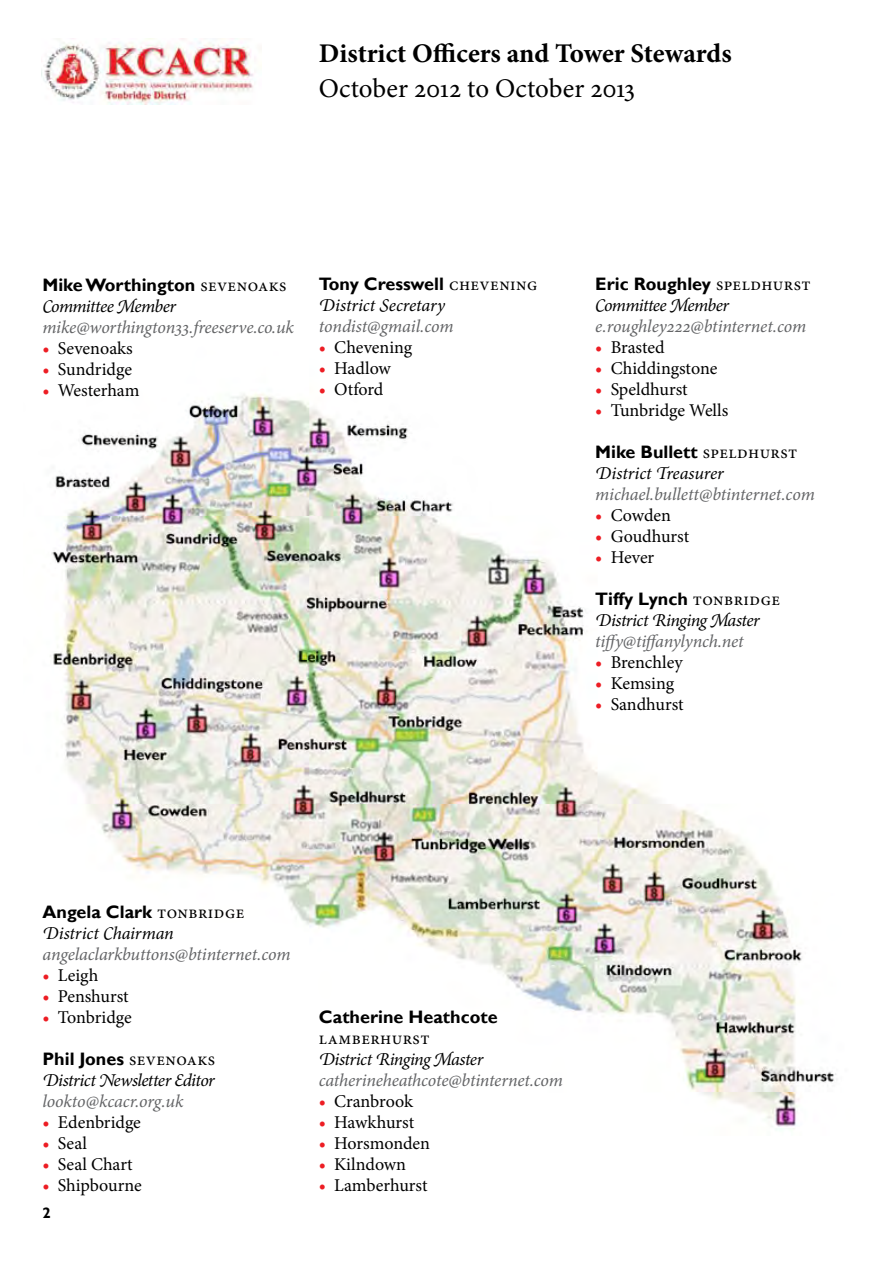
<style>
.page{position:relative;width:893px;height:1263px;background:#fff}
.page>*{position:absolute;margin:0;border:0;box-sizing:border-box;transform-origin:0 0}
.t1{font:700 27px "Minion Pro";color:#000}
.t2{font:27px "Minion Pro";color:#000}
.t3{font:18px "Minion Pro";color:#000}
.t4{font:italic 18px "Minion Pro";letter-spacing:-.01em;color:#636466}
.t5{font:700 18px "Gill Sans";color:#000}
.t6{font:italic 18px "Minion Pro";letter-spacing:-.025em;color:#000}
.t7{font:italic 18px "Minion Pro";letter-spacing:-.005em;color:#000}
.t8{font:18px "Minion Pro";letter-spacing:.025em;color:#000}
.t9{font:700 15px "Gill Sans";color:#000}
.s1{font-family:"Minion Pro";font-weight:400}
.s2{font-weight:700;color:#ed1d24}
</style>
<div class="page">
<img style="left:51px;top:393px;width:786px;height:737px">
<img style="left:43px;top:38px;width:211px;height:66px">
<h1 class="t1" style="left:319px;top:35px;width:414px">District Officers and Tower Stewards</h1>
<h1 class="t2" style="left:319px;top:70px;width:318px">October 2012 to October 2013</h1>
<p class="t5" style="left:43px;top:274px;width:246px">Mike Worthington <span class="s1">sevenoaks</span></p>
<p class="t6" style="left:43px;top:294px;width:136px">Committee Member</p>
<p class="t4" style="left:43px;top:315px;width:253px">mike@worthington33.freeserve.co.uk</p>
<p class="t3" style="left:43px;top:336px;width:92px"><span class="s2">•</span> Sevenoaks</p>
<p class="t3" style="left:43px;top:357px;width:91px"><span class="s2">•</span> Sundridge</p>
<p class="t3" style="left:43px;top:378px;width:98px"><span class="s2">•</span> Westerham</p>
<p class="t5" style="left:319px;top:273px;width:220px">Tony Cresswell <span class="s1">chevening</span></p>
<p class="t7" style="left:319px;top:292px;width:129px">District Secretary</p>
<p class="t4" style="left:319px;top:313px;width:136px">tondist@gmail.com</p>
<p class="t3" style="left:319px;top:335px;width:95px"><span class="s2">•</span> Chevening</p>
<p class="t3" style="left:319px;top:356px;width:74px"><span class="s2">•</span> Hadlow</p>
<p class="t3" style="left:319px;top:377px;width:66px"><span class="s2">•</span> Otford</p>
<p class="t5" style="left:595px;top:273px;width:217px">Eric Roughley <span class="s1">speldhurst</span></p>
<p class="t6" style="left:595px;top:292px;width:136px">Committee Member</p>
<p class="t4" style="left:595px;top:313px;width:212px">e.roughley222@btinternet.com</p>
<p class="t3" style="left:595px;top:335px;width:71px"><span class="s2">•</span> Brasted</p>
<p class="t3" style="left:595px;top:356px;width:124px"><span class="s2">•</span> Chiddingstone</p>
<p class="t3" style="left:595px;top:377px;width:94px"><span class="s2">•</span> Speldhurst</p>
<p class="t3" style="left:595px;top:398px;width:135px"><span class="s2">•</span> Tunbridge Wells</p>
<p class="t5" style="left:595px;top:441px;width:204px">Mike Bullett <span class="s1">speldhurst</span></p>
<p class="t7" style="left:595px;top:461px;width:130px">District Treasurer</p>
<p class="t4" style="left:595px;top:482px;width:221px">michael.bullett@btinternet.com</p>
<p class="t3" style="left:595px;top:503px;width:77px"><span class="s2">•</span> Cowden</p>
<p class="t3" style="left:595px;top:524px;width:95px"><span class="s2">•</span> Goudhurst</p>
<p class="t3" style="left:595px;top:545px;width:61px"><span class="s2">•</span> Hever</p>
<p class="t5" style="left:595px;top:588px;width:186px">Tiffy Lynch <span class="s1">tonbridge</span></p>
<p class="t6" style="left:595px;top:608px;width:166px">District Ringing Master</p>
<p class="t4" style="left:595px;top:629px;width:150px">tiffy@tiffanylynch.net</p>
<p class="t3" style="left:595px;top:650px;width:89px"><span class="s2">•</span> Brenchley</p>
<p class="t3" style="left:595px;top:671px;width:80px"><span class="s2">•</span> Kemsing</p>
<p class="t3" style="left:595px;top:692px;width:90px"><span class="s2">•</span> Sandhurst</p>
<p class="t5" style="left:43px;top:901px;width:203px">Angela Clark <span class="s1">tonbridge</span></p>
<p class="t7" style="left:43px;top:921px;width:133px">District Chairman</p>
<p class="t4" style="left:43px;top:942px;width:250px">angelaclarkbuttons@btinternet.com</p>
<p class="t3" style="left:43px;top:963px;width:57px"><span class="s2">•</span> Leigh</p>
<p class="t3" style="left:43px;top:984px;width:88px"><span class="s2">•</span> Penshurst</p>
<p class="t3" style="left:43px;top:1005px;width:91px"><span class="s2">•</span> Tonbridge</p>
<p class="t5" style="left:43px;top:1048px;width:174px">Phil Jones <span class="s1">sevenoaks</span></p>
<p class="t6" style="left:43px;top:1068px;width:174px">District Newsletter Editor</p>
<p class="t4" style="left:43px;top:1089px;width:143px">lookto@kcacr.org.uk</p>
<p class="t3" style="left:43px;top:1110px;width:100px"><span class="s2">•</span> Edenbridge</p>
<p class="t3" style="left:43px;top:1131px;width:46px"><span class="s2">•</span> Seal</p>
<p class="t3" style="left:43px;top:1152px;width:92px"><span class="s2">•</span> Seal Chart</p>
<p class="t3" style="left:43px;top:1173px;width:101px"><span class="s2">•</span> Shipbourne</p>
<p class="t9" style="left:43px;top:1204px;width:10px">2</p>
<p class="t5" style="left:319px;top:1006px;width:180px">Catherine Heathcote</p>
<p class="t8" style="left:319px;top:1026px;width:112px">lamberhurst</p>
<p class="t6" style="left:319px;top:1046px;width:166px">District Ringing Master</p>
<p class="t4" style="left:319px;top:1067px;width:246px">catherineheathcote@btinternet.com</p>
<p class="t3" style="left:319px;top:1089px;width:96px"><span class="s2">•</span> Cranbrook</p>
<p class="t3" style="left:319px;top:1110px;width:97px"><span class="s2">•</span> Hawkhurst</p>
<p class="t3" style="left:319px;top:1131px;width:113px"><span class="s2">•</span> Horsmonden</p>
<p class="t3" style="left:319px;top:1152px;width:89px"><span class="s2">•</span> Kilndown</p>
<p class="t3" style="left:319px;top:1173px;width:110px"><span class="s2">•</span> Lamberhurst</p>
</div>
